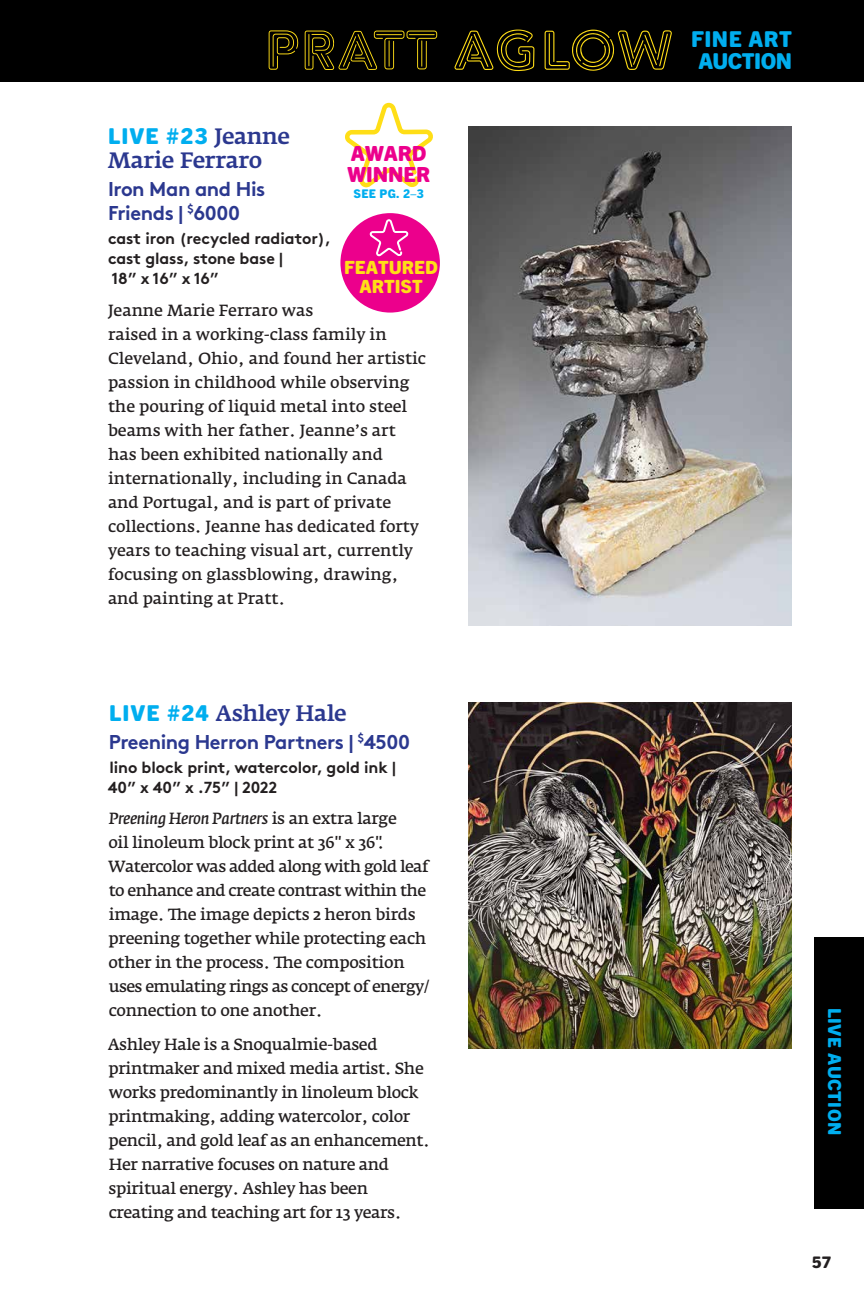
<style>
.page{position:relative;width:864px;height:1296px;background:#fff}
.page>*{position:absolute;margin:0;border:0;box-sizing:border-box;transform-origin:0 0}
.t1{font:500 22px "Fedra Serif A Pro";letter-spacing:-.02em;color:#2b388f}
.t2{font:800 22px/22px "Trade Gothic Next SR Pro";letter-spacing:-.025em;color:#00aeef;text-align:center}
.t3{font:800 22px "Trade Gothic Next SR Pro";letter-spacing:.025em;color:#00aeef}
.t4{font:800 21px/21px "Trade Gothic Next SR Pro";color:#ec008c}
.t5{font:700 20px/24px "Brown Std";letter-spacing:-.02em;color:#2b388f}
.t6{font:800 18.2px/18.2px "Trade Gothic Next SR Pro";color:#ffde17;text-align:center}
.t7{font:800 18px "Trade Gothic Next SR Pro";letter-spacing:.025em;color:#00aeef}
.t8{font:16px/24px "Fedra Serif A Pro";letter-spacing:-.02em;color:#231f20}
.t9{font:700 16px/20px "Brown Std";letter-spacing:-.005em;color:#231f20}
.t10{font:800 16px "Trade Gothic Next SR Pro";color:#231f20}
.t11{font:800 12px "Trade Gothic Next SR Pro";color:#00aeef}
.s1{font-family:"Fedra Serif A Pro";font-weight:500;color:#2b388f}
.s2{font-family:"Trade Gothic Next SR Pro";font-weight:800;color:#00aeef}
.s3{font-style:italic}
</style>
<div class="page">
<img style="left:468px;top:702px;width:324px;height:346px">
<img style="left:468px;top:126px;width:324px;height:499px">
<svg style="left:345px;top:103px;width:88px;height:85px"></svg>
<div style="left:340px;top:213px;width:100px;height:100px;background:#ec008c;border-radius:50%"></div>
<svg style="left:369px;top:219px;width:40px;height:37px"></svg>
<div style="left:815px;top:937px;width:49px;height:271px;background:#000"></div>
<div style="left:0;top:0;width:864px;height:82px;background:#000"></div>
<svg style="left:545px;top:30px;width:127px;height:41px"></svg>
<svg style="left:454px;top:30px;width:80px;height:41px"></svg>
<svg style="left:269px;top:30px;width:29px;height:40px"></svg>
<svg style="left:305px;top:31px;width:132px;height:39px"></svg>
<h1 class="t3" style="left:108px;top:120px;width:184px">LIVE #23 <span class="s1">Jeanne</span></h1>
<h1 class="t1" style="left:108px;top:146px;width:156px">Marie Ferraro</h1>
<p class="t5" style="left:108px;top:177px;width:159px">Iron Man and His<br>Friends | <sup>$</sup>6000</p>
<p class="t9" style="left:108px;top:229px;width:225px">cast iron (recycled radiator), cast glass, stone base |<br>18” x 16” x 16”</p>
<p class="t8" style="left:108px;top:298px;width:320px">Jeanne Marie Ferraro was<br>raised in a working-class family in Cleveland, Ohio, and found her artistic passion in childhood while observing the pouring of liquid metal into steel beams with her father. Jeanne’s art has been exhibited nationally and internationally, including in Canada and Portugal, and is part of private collections. Jeanne has dedicated forty years to teaching visual art, currently focusing on glassblowing, drawing, and painting at Pratt.</p>
<h2 class="t4" style="left:347px;top:141px;width:84px">AWARD<br>WINNER</h2>
<p class="t11" style="left:353px;top:185px;width:72px">SEE PG. 2–3</p>
<p class="t6" style="left:344px;top:257px;width:95px">FEATURED<br>ARTIST</p>
<h1 class="t1" style="left:109px;top:699px;width:239px"><span class="s2">LIVE #24</span> Ashley Hale</h1>
<p class="t5" style="left:109px;top:730px;width:303px">Preening Herron Partners | <sup>$</sup>4500</p>
<p class="t9" style="left:108px;top:757px;width:290px">lino block print, watercolor, gold ink |<br>40” x 40” x .75” | 2022</p>
<p class="t8" style="left:108px;top:807px;width:323px"><span class="s3">Preening Heron Partners</span> is an extra large<br>oil linoleum block print at 36" x 36".<br>Watercolor was added along with gold leaf to enhance and create contrast within the image. The image depicts 2 heron birds preening together while protecting each other in the process. The composition uses emulating rings as concept of energy/ connection to one another.</p>
<p class="t8" style="left:108px;top:1033px;width:324px">Ashley Hale is a Snoqualmie-based printmaker and mixed media artist. She works predominantly in linoleum block printmaking, adding watercolor, color pencil, and gold leaf as an enhancement.<br>Her narrative focuses on nature and spiritual energy. Ashley has been creating and teaching art for 13 years.</p>
<h1 class="t2" style="left:691px;top:26px;width:102px">FINE ART<br>AUCTION</h1>
<p class="t7" style="left:847px;top:1008px;width:129px;rotate:90deg">LIVE AUCTION</p>
<p class="t10" style="left:812px;top:1251px;width:21px">57</p>
</div>
